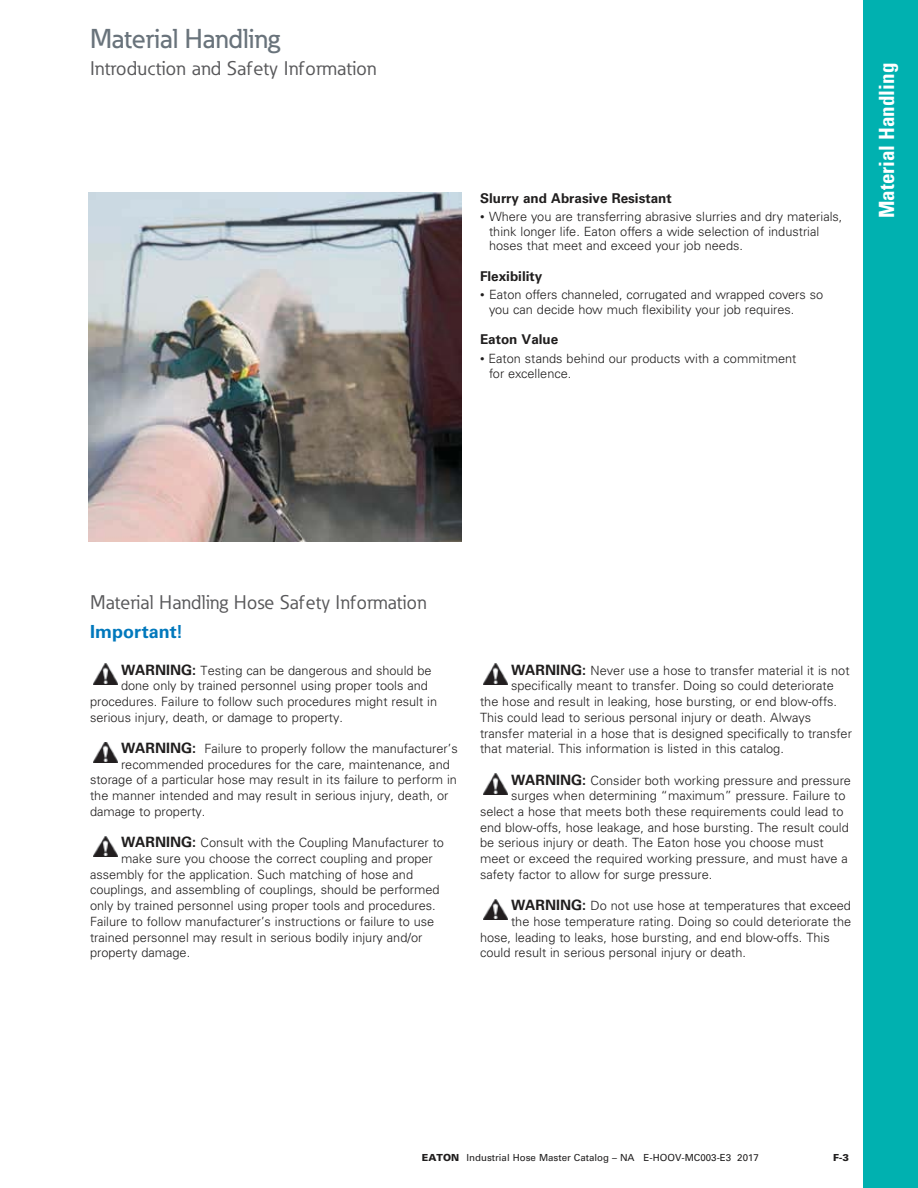
<style>
.page{position:relative;width:918px;height:1188px;background:#fff}
.page>*{position:absolute;margin:0;border:0;box-sizing:border-box;transform-origin:0 0}
.t1{font:500 27px "Eaton";color:#69737b}
.t2{font:700 condensed 21px "Univers LT Std";color:#fff}
.t3{font:19.5px "Eaton";letter-spacing:.01em;color:#58585a}
.t4{font:700 18px "Univers LT Std";color:#0078bc}
.t5{font:700 13.5px "Univers LT Std";color:#201e1e}
.t6{font:300 12.75px/14.2px "Univers LT Std";color:#201e1e}
.t7{font:9.75px "Univers LT Std";color:#201e1e}
.t8{font:900 9.75px "Univers LT Std";color:#201e1e}
.s1{font-size:9px}
.s2{font-weight:700;font-size:14.25px}
.s3{font-weight:900}
</style>
<div class="page">
<div style="left:864px;top:0;width:54px;height:1188px;background:#00b1b0"></div>
<img style="left:94px;top:664px;width:23px;height:20px">
<img style="left:94px;top:742px;width:23px;height:21px">
<img style="left:94px;top:836px;width:23px;height:21px">
<img style="left:484px;top:664px;width:23px;height:20px">
<img style="left:484px;top:774px;width:23px;height:20px">
<img style="left:484px;top:899px;width:23px;height:21px">
<img style="left:89px;top:193px;width:373px;height:349px">
<h1 class="t1" style="left:90px;top:28px;width:192px">Material Handling</h1>
<h3 class="t3" style="left:90px;top:61px;width:288px">Introduction and Safety Information</h3>
<p class="t5" style="left:480px;top:192px;width:193px">Slurry and Abrasive Resistant</p>
<p class="t6" style="left:489px;top:211px;width:355px;text-indent:-9px"><span class="s1">•</span> Where you are transferring abrasive slurries and dry materials, think longer life. Eaton offers a wide selection of industrial hoses that meet and exceed your job needs.</p>
<p class="t5" style="left:480px;top:270px;width:64px">Flexibility</p>
<p class="t6" style="left:489px;top:289px;width:336px;text-indent:-9px"><span class="s1">•</span> Eaton offers channeled, corrugated and wrapped covers so you can decide how much flexibility your job requires.</p>
<p class="t5" style="left:480px;top:334px;width:80px">Eaton Value</p>
<p class="t6" style="left:489px;top:352px;width:309px;text-indent:-9px"><span class="s1">•</span> Eaton stands behind our products with a commitment for excellence.</p>
<h2 class="t2" style="left:878px;top:218px;width:157px;rotate:-90deg">Material Handling</h2>
<h3 class="t3" style="left:90px;top:595px;width:338px">Material Handling Hose Safety Information</h3>
<h3 class="t4" style="left:90px;top:624px;width:95px">Important!</h3>
<p class="t6" style="left:121px;top:664px;width:312px"><span class="s2">WARNING:</span> Testing can be dangerous and should be</p>
<p class="t6" style="left:121px;top:679px;width:308px">done only by trained personnel using proper tools and</p>
<p class="t6" style="left:90px;top:695px;width:349px">procedures. Failure to follow such procedures might result in</p>
<p class="t6" style="left:90px;top:711px;width:254px">serious injury, death, or damage to property.</p>
<p class="t6" style="left:121px;top:742px;width:338px"><span class="s2">WARNING:</span> Failure to properly follow the manufacturer’s</p>
<p class="t6" style="left:121px;top:758px;width:330px">recommended procedures for the care, maintenance, and</p>
<p class="t6" style="left:90px;top:774px;width:369px">storage of a particular hose may result in its failure to perform in</p>
<p class="t6" style="left:90px;top:789px;width:360px">the manner intended and may result in serious injury, death, or</p>
<p class="t6" style="left:90px;top:805px;width:117px">damage to property.</p>
<p class="t6" style="left:121px;top:836px;width:324px"><span class="s2">WARNING:</span> Consult with the Coupling Manufacturer to</p>
<p class="t6" style="left:121px;top:852px;width:313px">make sure you choose the correct coupling and proper</p>
<p class="t6" style="left:90px;top:868px;width:325px">assembly for the application. Such matching of hose and</p>
<p class="t6" style="left:90px;top:883px;width:351px">couplings, and assembling of couplings, should be performed</p>
<p class="t6" style="left:90px;top:899px;width:347px">only by trained personnel using proper tools and procedures.</p>
<p class="t6" style="left:90px;top:915px;width:346px">Failure to follow manufacturer’s instructions or failure to use</p>
<p class="t6" style="left:90px;top:931px;width:334px">trained personnel may result in serious bodily injury and/or</p>
<p class="t6" style="left:90px;top:946px;width:102px">property damage.</p>
<p class="t6" style="left:511px;top:664px;width:340px"><span class="s2">WARNING:</span> Never use a hose to transfer material it is not</p>
<p class="t6" style="left:511px;top:679px;width:324px">specifically meant to transfer. Doing so could deteriorate</p>
<p class="t6" style="left:480px;top:695px;width:359px">the hose and result in leaking, hose bursting, or end blow-offs.</p>
<p class="t6" style="left:480px;top:711px;width:333px">This could lead to serious personal injury or death. Always</p>
<p class="t6" style="left:480px;top:727px;width:373px">transfer material in a hose that is designed specifically to transfer</p>
<p class="t6" style="left:480px;top:742px;width:305px">that material. This information is listed in this catalog.</p>
<p class="t6" style="left:511px;top:774px;width:342px"><span class="s2">WARNING:</span> Consider both working pressure and pressure</p>
<p class="t6" style="left:511px;top:789px;width:336px">surges when determining “maximum” pressure. Failure to</p>
<p class="t6" style="left:480px;top:805px;width:365px">select a hose that meets both these requirements could lead to</p>
<p class="t6" style="left:480px;top:821px;width:370px">end blow-offs, hose leakage, and hose bursting. The result could</p>
<p class="t6" style="left:480px;top:837px;width:345px">be serious injury or death. The Eaton hose you choose must</p>
<p class="t6" style="left:480px;top:852px;width:369px">meet or exceed the required working pressure, and must have a</p>
<p class="t6" style="left:480px;top:868px;width:234px">safety factor to allow for surge pressure.</p>
<p class="t6" style="left:511px;top:899px;width:342px"><span class="s2">WARNING:</span> Do not use hose at temperatures that exceed</p>
<p class="t6" style="left:511px;top:915px;width:342px">the hose temperature rating. Doing so could deteriorate the</p>
<p class="t6" style="left:480px;top:931px;width:351px">hose, leading to leaks, hose bursting, and end blow-offs. This</p>
<p class="t6" style="left:480px;top:946px;width:268px">could result in serious personal injury or death.</p>
<p class="t7" style="left:422px;top:1153px;width:339px"><span class="s3">EATON</span> Industrial Hose Master Catalog – NA E-HOOV-MC003-E3 2017</p>
<p class="t8" style="left:833px;top:1152px;width:17px">F-3</p>
</div>
